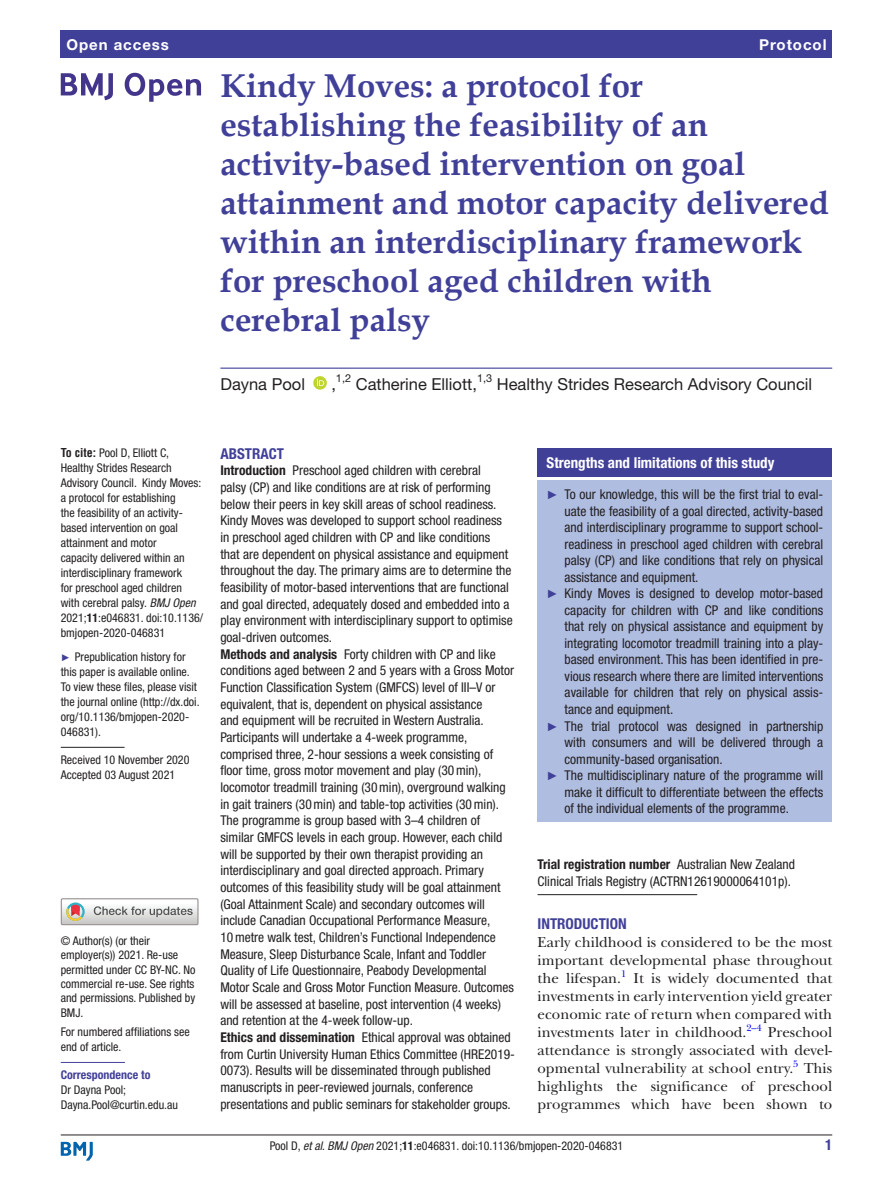
<style>
.page{position:relative;width:893px;height:1191px;background:#fff}
.page>*{position:absolute;margin:0;border:0;box-sizing:border-box;transform-origin:0 0}
.t1{font:700 33px/39px "Book Antiqua";color:#414099}
.t2{font:16.5px "Helvetica Neue LT Std";color:#231f20}
.t3{font:15px/18px "New Baskerville";color:#231f20;text-align:justify}
.t4{font:700 condensed 15px "Helvetica Neue LT Std";color:#fff}
.t5{font:700 condensed 15px "Helvetica Neue LT Std";color:#414099}
.t6{font:700 15px "Helvetica Neue LT Std";letter-spacing:.065em;color:#fff}
.t7{font:condensed 13.5px/16.6px "Helvetica Neue LT Std";color:#231f20}
.t8{font:condensed 12px/15px "Helvetica Neue LT Std";color:#231f20}
.t9{font:700 condensed 12px "Helvetica Neue LT Std";color:#414099}
.t10{font:10.95px "Helvetica Neue LT Std";color:#231f20}
.t11{font:9.9px "New Baskerville";color:#00f}
.s1{font-family:"Helvetica LT Std";font-weight:700}
.s2{font-style:italic}
.s3{font-weight:700}
.s4{font-family:"Arial";font-stretch:normal;font-size:9.75px;color:#414099}
.s5{font-family:"Arial";font-stretch:normal;font-size:12px;color:#414099}
</style>
<div class="page">
<hr style="left:61px;top:1134px;width:771px;height:1px;background:#231f20">
<svg style="left:61px;top:1141px;width:32px;height:19px"></svg>
<div style="left:61px;top:31px;width:771px;height:27px;background:#414099"></div>
<hr style="left:220px;top:367px;width:612px;height:2px;background:#414099">
<svg style="left:313px;top:376px;width:14px;height:14px"></svg>
<hr style="left:61px;top:747px;width:64px;height:1px;background:#231f20">
<hr style="left:61px;top:1062px;width:64px;height:1px;background:#414099">
<svg style="left:61px;top:73px;width:52px;height:27px"></svg>
<svg style="left:125px;top:73px;width:76px;height:29px"></svg>
<div style="left:61px;top:898px;width:138px;height:27px;border:1px solid #969090"></div>
<svg style="left:61px;top:898px;width:137px;height:26px"></svg>
<hr style="left:538px;top:894px;width:159px;height:1px;background:#231f20">
<div style="left:538px;top:448px;width:294px;height:29px;background:#414099"></div>
<div style="left:538px;top:481px;width:294px;height:341px;background:#afbde1"></div>
<p class="t6" style="left:66px;top:35px;width:104px">Open access</p>
<p class="t6" style="left:759px;top:35px;width:69px">Protocol</p>
<h1 class="t1" style="left:220px;top:66px;width:610px">Kindy Moves: a protocol for establishing the feasibility of an activity-based intervention on goal attainment and motor capacity delivered within an interdisciplinary framework for preschool aged children with cerebral palsy</h1>
<p class="t2" style="left:220px;top:374px;width:86px">Dayna Pool</p>
<p class="t2" style="left:331px;top:374px;width:6px">,</p>
<p class="t10" style="left:336px;top:372px;width:17px">1,2</p>
<p class="t2" style="left:356px;top:374px;width:123px">Catherine Elliott,</p>
<p class="t10" style="left:477px;top:372px;width:17px">1,3</p>
<p class="t2" style="left:497px;top:374px;width:317px">Healthy Strides Research Advisory Council</p>
<p class="t8" style="left:61px;top:445px;width:144px"><span class="s1">To cite:</span> Pool D, Elliott C,<br>Healthy Strides Research<br>Advisory Council. Kindy Moves: a protocol for establishing<br>the feasibility of an activity&shy;based intervention on goal attainment and motor<br>capacity delivered within an interdisciplinary framework<br>for preschool aged children with cerebral palsy. <span class="s2">BMJ Open<br></span>2021;<span class="s3">11</span>:e046831. doi:10.1136/ bmjopen-2020-046831</p>
<p class="t8" style="left:61px;top:649px;width:140px"><span class="s4">►</span> Prepublication history for this paper is available online.<br>To view these files, please visit the journal online (http://dx.doi. org/10.1136/bmjopen-2020-<br>046831).</p>
<p class="t8" style="left:61px;top:752px;width:130px">Received 10 November 2020<br>Accepted 03 August 2021</p>
<p class="t8" style="left:61px;top:933px;width:136px;line-height:14.4px">© Author(s) (or their employer(s)) 2021. Re-use permitted under CC BY-NC. No commercial re-use. See rights and permissions. Published by<br>BMJ.</p>
<p class="t8" style="left:61px;top:1024px;width:130px">For numbered affiliations see end of article.</p>
<p class="t9" style="left:61px;top:1067px;width:91px">Correspondence to</p>
<p class="t8" style="left:61px;top:1082px;width:119px">Dr Dayna Pool;<br>Dayna.Pool@curtin.edu.au</p>
<p class="t5" style="left:220px;top:444px;width:65px">ABSTRACT</p>
<p class="t7" style="left:220px;top:462px;width:296px"><span class="s3">Introduction</span> Preschool aged children with cerebral<br>palsy (CP) and like conditions are at risk of performing below their peers in key skill areas of school readiness.<br>Kindy Moves was developed to support school readiness<br>in preschool aged children with CP and like conditions<br>that are dependent on physical assistance and equipment throughout the day. The primary aims are to determine the feasibility of motor-based interventions that are functional and goal directed, adequately dosed and embedded into a play environment with interdisciplinary support to optimise goal-driven outcomes.<br><span class="s3">Methods and analysis</span> Forty children with CP and like conditions aged between 2 and 5 years with a Gross Motor Function Classification System (GMFCS) level of III–V or equivalent, that is, dependent on physical assistance<br>and equipment will be recruited in Western Australia.<br>Participants will undertake a 4-week programme, comprised three, 2-hour sessions a week consisting of floor time, gross motor movement and play (30min), locomotor treadmill training (30min), overground walking in gait trainers (30min) and table-top activities (30min).<br>The programme is group based with 3–4 children of similar GMFCS levels in each group. However, each child will be supported by their own therapist providing an interdisciplinary and goal directed approach. Primary outcomes of this feasibility study will be goal attainment (Goal Attainment Scale) and secondary outcomes will include Canadian Occupational Performance Measure, 10metre walk test, Children’s Functional Independence Measure, Sleep Disturbance Scale, Infant and Toddler Quality of Life Questionnaire, Peabody Developmental Motor Scale and Gross Motor Function Measure. Outcomes will be assessed at baseline, post intervention (4 weeks) and retention at the 4-week follow-up.<br><span class="s3">Ethics and dissemination</span> Ethical approval was obtained from Curtin University Human Ethics Committee (HRE2019- 0073). Results will be disseminated through published manuscripts in peer-reviewed journals, conference presentations and public seminars for stakeholder groups.</p>
<p class="t4" style="left:547px;top:453px;width:229px">Strengths and limitations of this study</p>
<p class="t7" style="left:547px;top:486px;width:278px"><span class="s5">►</span> To our knowledge, this will be the first trial to eval-</p>
<p class="t7" style="left:565px;top:503px;width:260px">uate the feasibility of a goal directed, activity-based</p>
<p class="t7" style="left:565px;top:519px;width:260px">and interdisciplinary programme to support school-</p>
<p class="t7" style="left:565px;top:536px;width:260px">readiness in preschool aged children with cerebral</p>
<p class="t7" style="left:565px;top:552px;width:260px">palsy (CP) and like conditions that rely on physical</p>
<p class="t7" style="left:565px;top:569px;width:135px">assistance and equipment.</p>
<p class="t7" style="left:547px;top:585px;width:278px"><span class="s5">►</span> Kindy Moves is designed to develop motor-based</p>
<p class="t7" style="left:565px;top:602px;width:260px">capacity for children with CP and like conditions</p>
<p class="t7" style="left:565px;top:618px;width:260px">that rely on physical assistance and equipment by</p>
<p class="t7" style="left:565px;top:635px;width:260px">integrating locomotor treadmill training into a play-</p>
<p class="t7" style="left:565px;top:651px;width:260px">based environment. This has been identified in pre-</p>
<p class="t7" style="left:565px;top:668px;width:260px">vious research where there are limited interventions</p>
<p class="t7" style="left:565px;top:684px;width:260px">available for children that rely on physical assis-</p>
<p class="t7" style="left:565px;top:701px;width:110px">tance and equipment.</p>
<p class="t7" style="left:547px;top:717px;width:278px"><span class="s5">►</span> The trial protocol was designed in partnership</p>
<p class="t7" style="left:565px;top:734px;width:260px">with consumers and will be delivered through a</p>
<p class="t7" style="left:565px;top:750px;width:160px">community-based organisation.</p>
<p class="t7" style="left:547px;top:767px;width:278px"><span class="s5">►</span> The multidisciplinary nature of the programme will</p>
<p class="t7" style="left:565px;top:783px;width:260px">make it difficult to differentiate between the effects</p>
<p class="t7" style="left:565px;top:800px;width:226px">of the individual elements of the programme.</p>
<p class="t7" style="left:538px;top:856px;width:259px"><span class="s3">Trial registration number</span> Australian New Zealand<br>Clinical Trials Registry (ACTRN12619000064101p).</p>
<p class="t5" style="left:538px;top:915px;width:91px">INTRODUCTION</p>
<p class="t3" style="left:538px;top:933px;width:296px">Early childhood is considered to be the most important developmental phase throughout the lifespan.</p>
<p class="t11" style="left:621px;top:967px;width:7px">1</p>
<p class="t3" style="left:538px;top:969px;width:296px;text-indent:96px">It is widely documented that investments in early intervention yield greater economic rate of return when compared with investments later in childhood.<sup>2–4</sup> Preschool attendance is strongly associated with devel&shy;opmental vulnerability at school entry.</p>
<p class="t11" style="left:793px;top:1057px;width:7px">5</p>
<p class="t3" style="left:538px;top:1059px;width:296px;text-indent:266px">This highlights the significance of preschool programmes which have been shown to</p>
<p class="t8" style="left:270px;top:1137px;width:355px">Pool D, <span class="s2">et al</span>. <span class="s2">BMJ Open</span> 2021;<span class="s3">11</span>:e046831. doi:10.1136/bmjopen-2020-046831</p>
<p class="t5" style="left:825px;top:1135px;width:9px">1</p>
</div>
